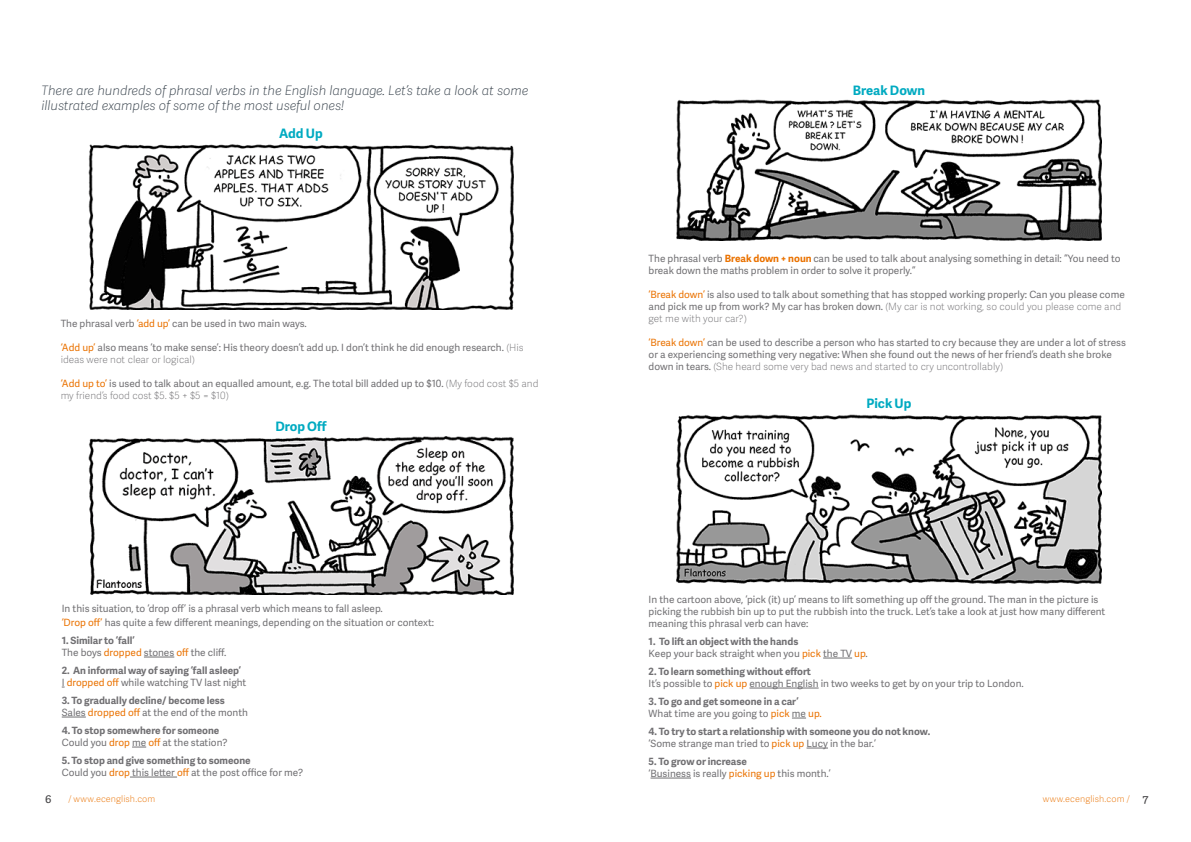
<style>
.page{position:relative;width:1191px;height:842px;background:#fff}
.page>*{position:absolute;margin:0;border:0;box-sizing:border-box;transform-origin:0 0}
.t1{font:italic 100 13px/15.6px "Adelle Sans";color:#333e48}
.t2{font:700 13px "Adelle Sans";color:#00aac1}
.t3{font:12px "Adelle";color:#414042}
.t4{font:10px/12px "Adelle Sans";color:#717073}
.t5{font:700 10px/12px "Adelle Sans";color:#717073}
.t6{font:100 9px "Adelle Sans";letter-spacing:.01em;color:#ea7200}
.s1{color:#ea7200}
.s2{font-weight:100}
.s3{font-weight:700}
.s4{font-weight:400}
.s5{font-weight:400;color:#ea7200}
.s6{font-weight:700;color:#ea7200}
.s7{font-family:"Adelle";font-weight:400;font-size:12px;color:#414042}
</style>
<div class="page">
<img style="left:89px;top:144px;width:425px;height:165px">
<img style="left:676px;top:100px;width:425px;height:141px">
<img style="left:89px;top:436px;width:425px;height:158px">
<hr style="left:144px;top:657px;width:30px;height:1px;background:#717073">
<svg style="left:62px;top:717px;width:24px;height:1px"></svg>
<svg style="left:132px;top:747px;width:14px;height:1px"></svg>
<hr style="left:130px;top:777px;width:47px;height:1px;background:#717073">
<svg style="left:823px;top:658px;width:29px;height:1px"></svg>
<hr style="left:749px;top:688px;width:69px;height:1px;background:#717073">
<svg style="left:792px;top:718px;width:14px;height:1px"></svg>
<svg style="left:806px;top:748px;width:22px;height:1px"></svg>
<hr style="left:650px;top:778px;width:41px;height:1px;background:#717073">
<img style="left:676px;top:414px;width:425px;height:169px">
<h1 class="t1" style="left:42px;top:82px;width:488px">There are hundreds of phrasal verbs in the English language. Let’s take a look at some illustrated examples of some of the most useful ones!</h1>
<h1 class="t2" style="left:279px;top:124px;width:45px">Add Up</h1>
<p class="t4" style="left:61px;top:317px;width:248px">The phrasal verb <span class="s1">‘add up’</span> can be used in two main ways.</p>
<p class="t4" style="left:61px;top:341px;width:464px"><span class="s1">‘Add up’</span> also means ‘to make sense’: His theory doesn’t add up. I don’t think he did enough research. <span class="s2">(His ideas were not clear or logical)</span></p>
<p class="t4" style="left:61px;top:377px;width:479px"><span class="s1">‘Add up to’</span> is used to talk about an equalled amount, e.g. The total bill added up to $10. <span class="s2">(My food cost $5 and my friend’s food cost $5. $5 + $5 = $10)</span></p>
<h1 class="t2" style="left:275px;top:417px;width:53px">Drop Off</h1>
<p class="t4" style="left:62px;top:601px;width:374px;line-height:14px">In this situation, to ‘drop off’ is a phrasal verb which means to fall asleep.<br><span class="s1">‘Drop off’</span> has quite a few different meanings, depending on the situation or context:</p>
<p class="t4" style="left:62px;top:634px;width:166px"><span class="s3">1. Similar to ‘fall’<br></span>The boys <span class="s1">dropped</span> stones <span class="s1">off</span> the cliff.</p>
<p class="t5" style="left:62px;top:664px;width:186px">2. An informal way of saying ‘fall asleep’<br><span class="s4">I</span> <span class="s5">dropped off</span> <span class="s4">while watching TV last night</span></p>
<p class="t5" style="left:62px;top:694px;width:188px">3. To gradually decline/ become less<br><span class="s4">Sales</span> <span class="s5">dropped off</span> <span class="s4">at the end of the month</span></p>
<p class="t5" style="left:62px;top:724px;width:167px">4. To stop somewhere for someone<br><span class="s4">Could you</span> <span class="s5">drop</span> <span class="s4">me</span> <span class="s5">off</span> <span class="s4">at the station?</span></p>
<p class="t4" style="left:62px;top:754px;width:243px"><span class="s3">5. To stop and give something to someone<br></span>Could you <span class="s1">drop</span> this letter <span class="s1">off</span> at the post office for me?</p>
<h1 class="t2" style="left:853px;top:81px;width:74px">Break Down</h1>
<p class="t4" style="left:648px;top:252px;width:473px">The phrasal verb <span class="s6">Break down + noun</span> can be used to talk about analysing something in detail: “You need to break down the maths problem in order to solve it properly.”</p>
<p class="t4" style="left:648px;top:288px;width:478px"><span class="s1">‘Break down’</span> is also used to talk about something that has stopped working properly: Can you please come and pick me up from work? My car has broken down. <span class="s2">(My car is not working, so could you please come and get me with your car?)</span></p>
<p class="t4" style="left:648px;top:336px;width:479px"><span class="s1">‘Break down’</span> can be used to describe a person who has started to cry because they are under a lot of stress or a experiencing something very negative: When she found out the news of her friend’s death she broke down in tears. <span class="s2">(She heard some very bad news and started to cry uncontrollably)</span></p>
<h1 class="t2" style="left:866px;top:394px;width:47px">Pick Up</h1>
<p class="t4" style="left:648px;top:593px;width:458px">In the cartoon above, ‘pick (it) up’ means to lift something up off the ground. The man in the picture is picking the rubbish bin up to put the rubbish into the truck. Let’s take a look at just how many different meaning this phrasal verb can have:</p>
<p class="t4" style="left:648px;top:635px;width:221px"><span class="s3">1. To lift an object with the hands<br></span>Keep your back straight when you <span class="s1">pick</span> the TV <span class="s1">up</span>.</p>
<p class="t4" style="left:648px;top:665px;width:377px"><span class="s3">2. To learn something without effort<br></span>It’s possible to <span class="s1">pick up</span> enough English in two weeks to get by on your trip to London.</p>
<p class="t5" style="left:648px;top:695px;width:175px">3. To go and get someone in a car’<br><span class="s4">What time are you going to</span> <span class="s5">pick</span> <span class="s4">me</span> <span class="s5">up.</span></p>
<p class="t5" style="left:648px;top:725px;width:283px">4. To try to start a relationship with someone you do not know. <span class="s4">‘Some strange man tried to</span> <span class="s5">pick up</span> <span class="s4">Lucy in the bar.’</span></p>
<p class="t4" style="left:648px;top:755px;width:183px"><span class="s3">5. To grow or increase<br></span>‘Business is really <span class="s1">picking up</span> this month.’</p>
<p class="t3" style="left:45px;top:791px;width:8px">6</p>
<p class="t6" style="left:68px;top:792px;width:88px">/ www.ecenglish.com</p>
<p class="t6" style="left:1042px;top:792px;width:107px">www.ecenglish.com / <span class="s7">7</span></p>
</div>
